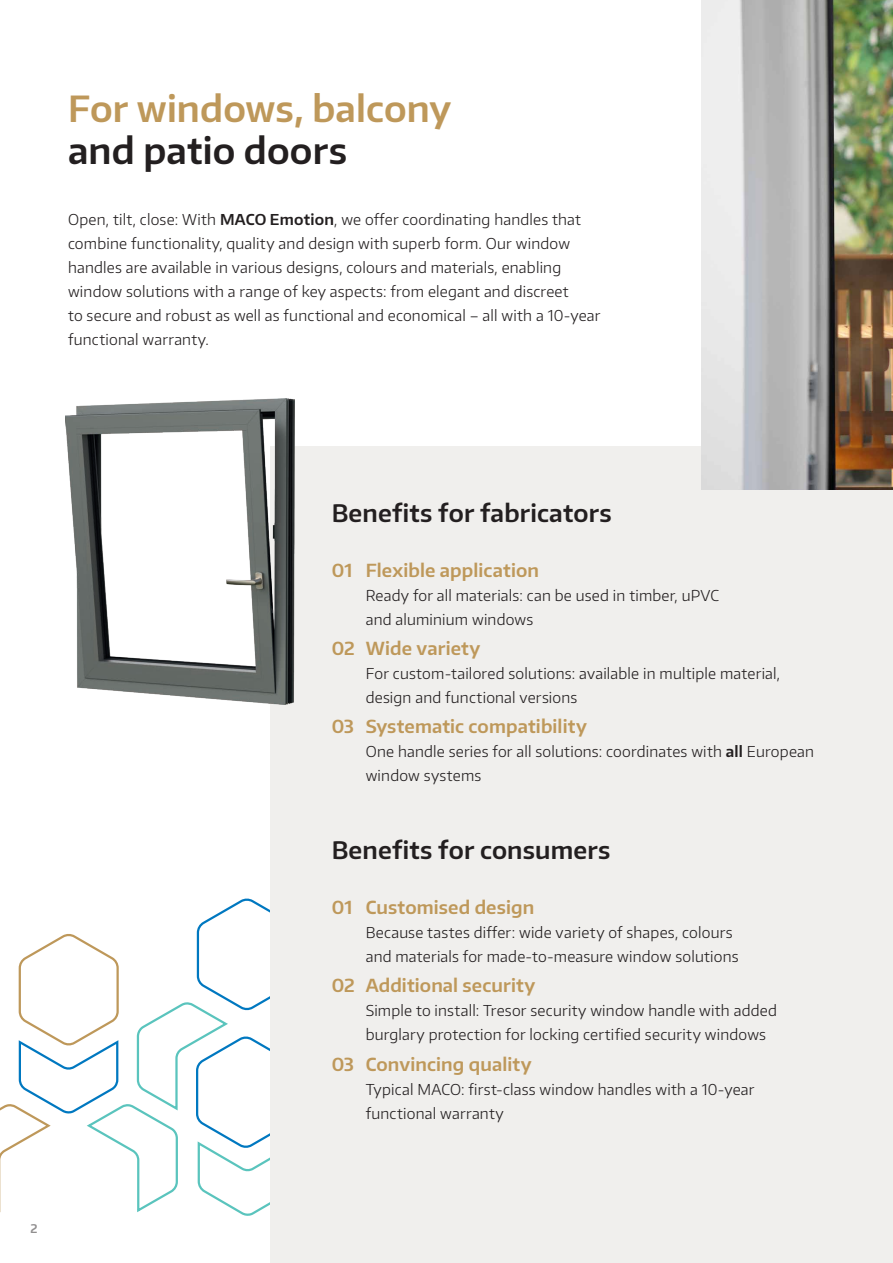
<style>
.page{position:relative;width:893px;height:1263px;background:#fff}
.page>*{position:absolute;margin:0;border:0;box-sizing:border-box;transform-origin:0 0}
.Headline_Kern_Gold{font:600 36px/42px "Encode Sans Normal";letter-spacing:.005em;color:#be985a}
.Subheadline_16auf20_black{font:600 24px "Encode Sans Normal";letter-spacing:.01em;color:#231f20}
.Aufzählungen_Kern_Headline_gold{font:600 18px "Encode Sans Normal";letter-spacing:.005em;color:#be985a}
.Aufzählungen_Kern_Bodytext_schwarz{font:300 15px/24px "Encode Sans Normal";letter-spacing:.015em;color:#231f20}
.Bodytext{font:300 15px/24px "Encode Sans Normal";letter-spacing:.015em;color:#231f20}
.t1{font:600 12px "Encode Sans Normal";color:#231f20}
.s1{color:#231f20}
.s2{font-weight:600}
</style>
<div class="page">
<svg style="left:0;top:896px;width:271px;height:322px"></svg>
<div style="left:271px;top:446px;width:622px;height:817px;background:#f0efed"></div>
<img style="left:66px;top:398px;width:228px;height:307px">
<img style="left:702px;top:0;width:191px;height:489px">
<p class="Headline_Kern_Gold" style="left:68px;top:87px;width:385px">For windows, balcony <span class="s1">and patio doors</span></p>
<p class="Bodytext" style="left:68px;top:207px;width:534px">Open, tilt, close: With <span class="s2">MACO Emotion</span>, we offer coordinating handles that combine functionality, quality and design with superb form. Our window handles are available in various designs, colours and materials, enabling window solutions with a range of key aspects: from elegant and discreet<br>to secure and robust as well as functional and economical – all with a 10-year functional warranty.</p>
<p class="t1" style="left:30px;top:1220px;width:9px">2</p>
<p class="Subheadline_16auf20_black" style="left:332px;top:497px;width:281px">Benefits for fabricators</p>
<p class="Aufzählungen_Kern_Headline_gold" style="left:332px;top:558px;width:209px">01 Flexible application</p>
<p class="Aufzählungen_Kern_Bodytext_schwarz" style="left:366px;top:583px;width:355px">Ready for all materials: can be used in timber, uPVC and aluminium windows</p>
<p class="Aufzählungen_Kern_Headline_gold" style="left:332px;top:636px;width:150px">02 Wide variety</p>
<p class="Aufzählungen_Kern_Bodytext_schwarz" style="left:366px;top:661px;width:416px">For custom-tailored solutions: available in multiple material, design and functional versions</p>
<p class="Aufzählungen_Kern_Headline_gold" style="left:332px;top:715px;width:257px">03 Systematic compatibility</p>
<p class="Aufzählungen_Kern_Bodytext_schwarz" style="left:366px;top:739px;width:450px">One handle series for all solutions: coordinates with <span class="s2">all</span> European window systems</p>
<p class="Subheadline_16auf20_black" style="left:332px;top:835px;width:280px">Benefits for consumers</p>
<p class="Aufzählungen_Kern_Headline_gold" style="left:332px;top:895px;width:204px">01 Customised design</p>
<p class="Aufzählungen_Kern_Bodytext_schwarz" style="left:366px;top:920px;width:374px">Because tastes differ: wide variety of shapes, colours and materials for made-to-measure window solutions</p>
<p class="Aufzählungen_Kern_Headline_gold" style="left:332px;top:974px;width:205px">02 Additional security</p>
<p class="Aufzählungen_Kern_Bodytext_schwarz" style="left:366px;top:998px;width:413px">Simple to install: Tresor security window handle with added burglary protection for locking certified security windows</p>
<p class="Aufzählungen_Kern_Headline_gold" style="left:332px;top:1052px;width:201px">03 Convincing quality</p>
<p class="Aufzählungen_Kern_Bodytext_schwarz" style="left:366px;top:1076px;width:390px">Typical MACO: first-class window handles with a 10-year functional warranty</p>
</div>
